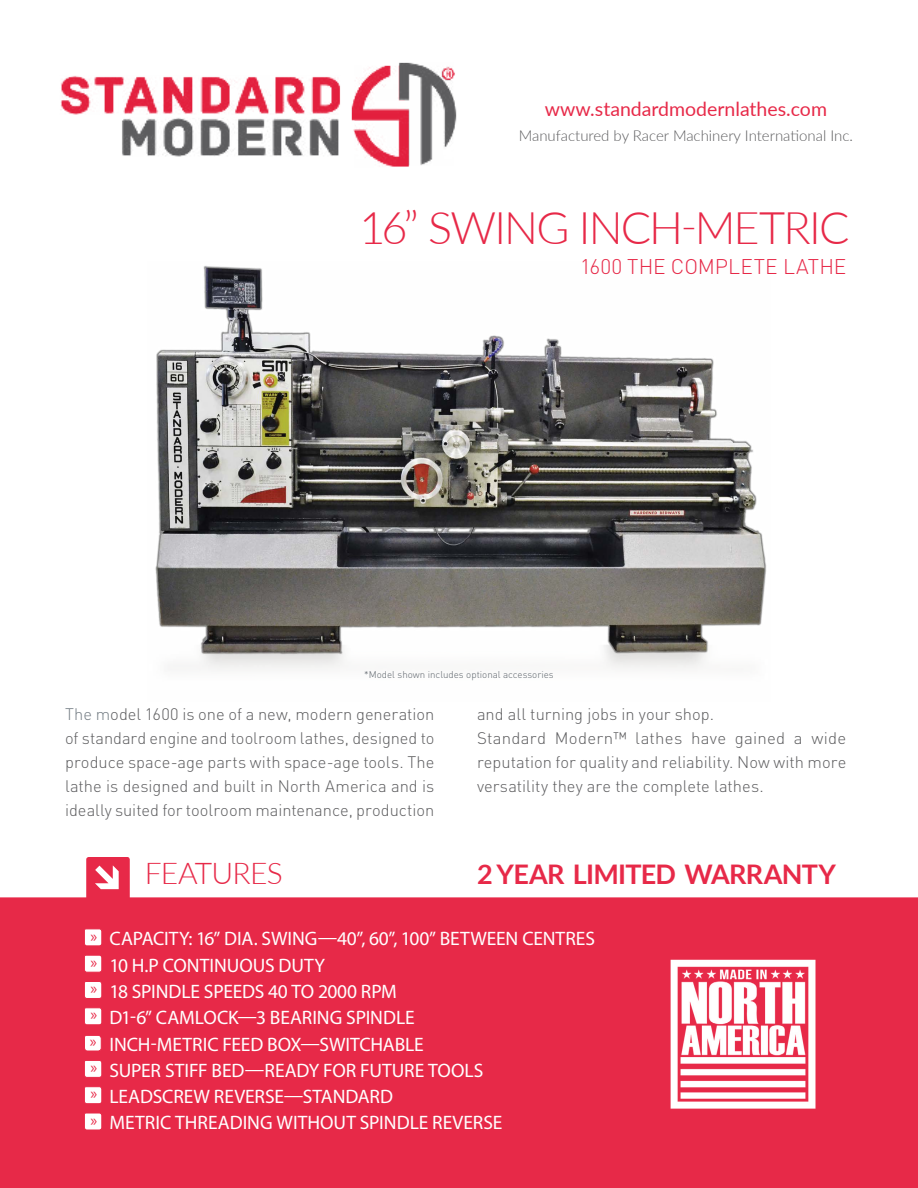
<style>
.page{position:relative;width:918px;height:1188px;background:#fff}
.page>*{position:absolute;margin:0;border:0;box-sizing:border-box;transform-origin:0 0}
.t1{font:300 45px "Lato";letter-spacing:-.04em;color:#e72948}
.t2{font:300 30px "Lato";letter-spacing:-.025em;color:#e72948}
.t3{font:700 27px "Lato";letter-spacing:-.025em;color:#e72948}
.t4{font:300 21px "DIN Pro";letter-spacing:.005em;color:#e72948}
.t5{font:19.5px/26.2px "Myriad Pro";letter-spacing:-.005em;color:#fff}
.t6{font:19.5px "Lato";color:#e72948}
.t7{font:300 16.5px/24px "DIN Pro";color:#5c5c5e;text-align:justify}
.t8{font:300 15px "Lato";color:#5c5c5e}
.t9{font:300 9.75px "DIN Pro";color:#5c636a}
.s1{color:#737c83}
.s2{font-size:16.2px;color:#e72948}
</style>
<div class="page">
<div style="left:0;top:897px;width:918px;height:291px;background:#e72948"></div>
<img style="left:60px;top:62px;width:397px;height:105px">
<svg style="left:84px;top:928px;width:19px;height:19px"></svg>
<svg style="left:84px;top:954px;width:19px;height:19px"></svg>
<svg style="left:84px;top:981px;width:19px;height:18px"></svg>
<svg style="left:84px;top:1007px;width:19px;height:19px"></svg>
<svg style="left:84px;top:1034px;width:18px;height:18px"></svg>
<svg style="left:84px;top:1060px;width:19px;height:18px"></svg>
<svg style="left:84px;top:1086px;width:19px;height:18px"></svg>
<svg style="left:84px;top:1112px;width:19px;height:19px"></svg>
<svg style="left:86px;top:857px;width:44px;height:44px;background:#eb5069"></svg>
<img style="left:155px;top:266px;width:612px;height:405px">
<img style="left:665px;top:954px;width:152px;height:156px">
<p class="t6" style="left:545px;top:95px;width:284px">www.standardmodernlathes.com</p>
<p class="t8" style="left:519px;top:125px;width:336px">Manufactured by Racer Machinery International Inc.</p>
<h1 class="t1" style="left:359px;top:196px;width:492px">16” SWING INCH-METRIC</h1>
<p class="t4" style="left:580px;top:252px;width:268px">1600 THE COMPLETE LATHE</p>
<p class="t9" style="left:364px;top:668px;width:191px">*Model shown includes optional accessories</p>
<p class="t7" style="left:65px;top:701px;width:371px"><span class="s1">The m</span>odel 1600 is one of a new, modern generation of standard engine and toolroom lathes, designed to produce space-age parts with space-age tools. The lathe is designed and built in North America and is ideally suited for toolroom maintenance, production</p>
<p class="t7" style="left:477px;top:701px;width:371px;text-align:left">and all turning jobs in your shop.<br>Standard Modern™ lathes have gained a wide reputation for quality and reliability. Now with more versatility they are the complete lathes.</p>
<h2 class="t2" style="left:145px;top:852px;width:139px">FEATURES</h2>
<h3 class="t3" style="left:477px;top:854px;width:360px">2 YEAR LIMITED WARRANTY</h3>
<p class="t5" style="left:90px;top:925px;width:507px"><span class="s2">»</span> CAPACITY: 16” DIA. SWING—40”, 60”, 100” BETWEEN CENTRES <span class="s2">»</span> 10 H.P CONTINUOUS DUTY<br><span class="s2">»</span> 18 SPINDLE SPEEDS 40 TO 2000 RPM<br><span class="s2">»</span> D1-6” CAMLOCK—3 BEARING SPINDLE<br><span class="s2">»</span> INCH-METRIC FEED BOX—SWITCHABLE<br><span class="s2">»</span> SUPER STIFF BED—READY FOR FUTURE TOOLS<br><span class="s2">»</span> LEADSCREW REVERSE—STANDARD<br><span class="s2">»</span> METRIC THREADING WITHOUT SPINDLE REVERSE</p>
</div>
